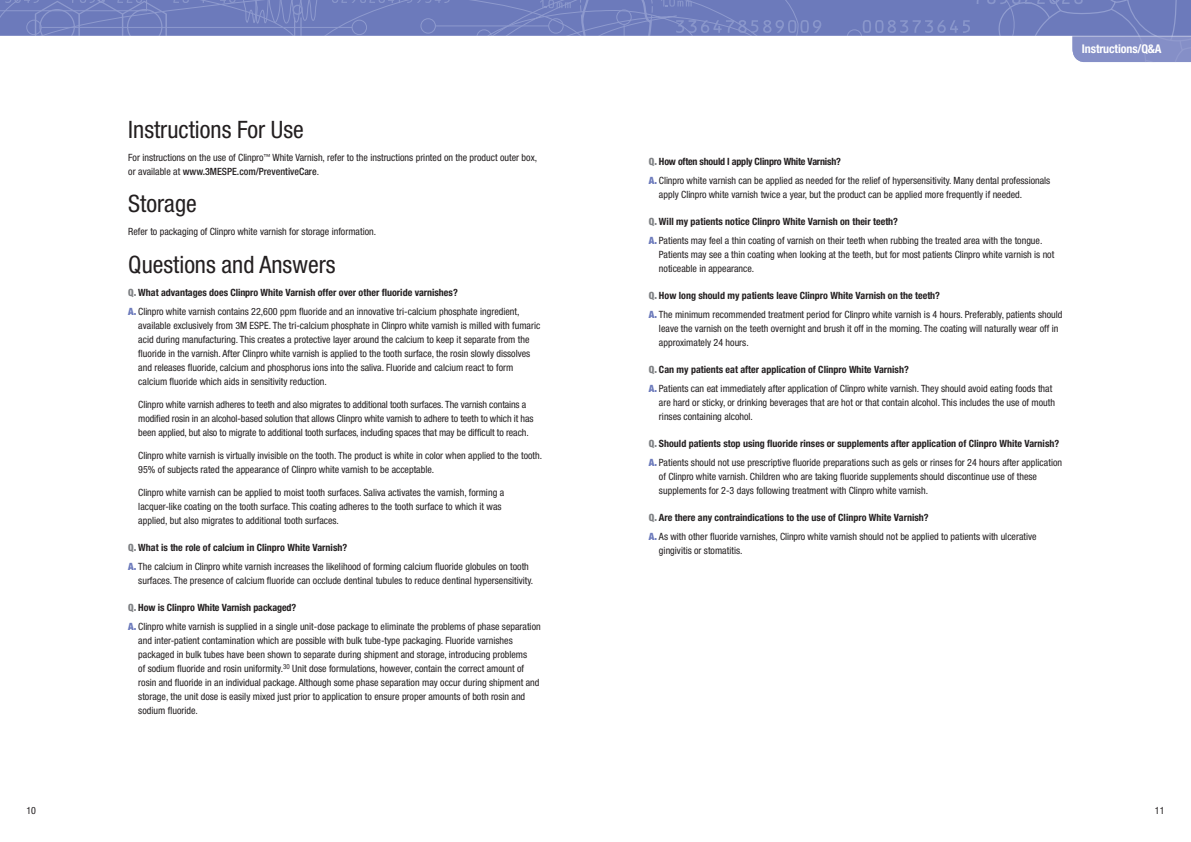
<style>
.page{position:relative;width:1191px;height:842px;background:#fff}
.page>*{position:absolute;margin:0;border:0;box-sizing:border-box;transform-origin:0 0}
.t1{font:condensed 24px "Helvetica Neue";color:#231f20}
.t2{font:700 condensed 12px "Helvetica Neue";letter-spacing:-.01em;color:#fff}
.t3{font:condensed 10px/14px "Helvetica Neue";color:#231f20}
.s1{font-weight:500}
.s2{font-weight:900;color:#808285}
.s3{font-weight:700}
.s4{font-weight:900;color:#6c7abb}
</style>
<div class="page">
<svg style="left:831px;top:0;width:31px;height:36px"></svg>
<svg style="left:0;top:0;width:831px;height:36px;background:#717ebd"></svg>
<svg style="left:862px;top:0;width:329px;height:62px"></svg>
<hr style="left:0;top:36px;width:1191px;height:1px;background:#fff">
<h1 class="t1" style="left:128px;top:115px;width:177px">Instructions For Use</h1>
<p class="t3" style="left:128px;top:150px;width:410px">For instructions on the use of Clinpro<sup>™</sup> White Varnish, refer to the instructions printed on the product outer box, or available at <span class="s1">www.3MESPE.com/PreventiveCare</span>.</p>
<h1 class="t1" style="left:128px;top:190px;width:70px">Storage</h1>
<p class="t3" style="left:128px;top:225px;width:249px">Refer to packaging of Clinpro white varnish for storage information.</p>
<h1 class="t1" style="left:128px;top:251px;width:209px">Questions and Answers</h1>
<p class="t3" style="left:128px;top:283px;width:393px;line-height:18.5px"><span class="s2">Q.</span> <span class="s3">What advantages does Clinpro White Varnish offer over other fluoride varnishes?<br></span><span class="s4">A.</span> Clinpro white varnish contains 22,600 ppm fluoride and an innovative tri-calcium phosphate ingredient,</p>
<p class="t3" style="left:138px;top:318px;width:403px">available exclusively from 3M ESPE. The tri-calcium phosphate in Clinpro white varnish is milled with fumaric acid during manufacturing. This creates a protective layer around the calcium to keep it separate from the fluoride in the varnish. After Clinpro white varnish is applied to the tooth surface, the rosin slowly dissolves and releases fluoride, calcium and phosphorus ions into the saliva. Fluoride and calcium react to form calcium fluoride which aids in sensitivity reduction.</p>
<p class="t3" style="left:138px;top:397px;width:397px">Clinpro white varnish adheres to teeth and also migrates to additional tooth surfaces. The varnish contains a modified rosin in an alcohol-based solution that allows Clinpro white varnish to adhere to teeth to which it has been applied, but also to migrate to additional tooth surfaces, including spaces that may be difficult to reach.</p>
<p class="t3" style="left:138px;top:448px;width:405px">Clinpro white varnish is virtually invisible on the tooth. The product is white in color when applied to the tooth.<br>95% of subjects rated the appearance of Clinpro white varnish to be acceptable.</p>
<p class="t3" style="left:138px;top:485px;width:367px">Clinpro white varnish can be applied to moist tooth surfaces. Saliva activates the varnish, forming a lacquer-like coating on the tooth surface. This coating adheres to the tooth surface to which it was applied, but also migrates to additional tooth surfaces.</p>
<p class="t3" style="left:128px;top:538px;width:402px;line-height:18.5px"><span class="s2">Q.</span> <span class="s3">What is the role of calcium in Clinpro White Varnish?<br></span><span class="s4">A.</span> The calcium in Clinpro white varnish increases the likelihood of forming calcium fluoride globules on tooth</p>
<p class="t3" style="left:138px;top:573px;width:396px">surfaces. The presence of calcium fluoride can occlude dentinal tubules to reduce dentinal hypersensitivity.</p>
<p class="t3" style="left:128px;top:598px;width:414px;line-height:18.5px"><span class="s2">Q.</span> <span class="s3">How is Clinpro White Varnish packaged?<br></span><span class="s4">A.</span> Clinpro white varnish is supplied in a single unit-dose package to eliminate the problems of phase separation</p>
<p class="t3" style="left:138px;top:633px;width:403px">and inter-patient contamination which are possible with bulk tube-type packaging. Fluoride varnishes packaged in bulk tubes have been shown to separate during shipment and storage, introducing problems<br>of sodium fluoride and rosin uniformity.<sup>30</sup> Unit dose formulations, however, contain the correct amount of rosin and fluoride in an individual package. Although some phase separation may occur during shipment and storage, the unit dose is easily mixed just prior to application to ensure proper amounts of both rosin and sodium fluoride.</p>
<p class="t2" style="left:1082px;top:42px;width:81px">Instructions/Q&amp;A</p>
<p class="t3" style="left:649px;top:152px;width:403px;line-height:18.5px"><span class="s2">Q.</span> <span class="s3">How often should I apply Clinpro White Varnish?<br></span><span class="s4">A.</span> Clinpro white varnish can be applied as needed for the relief of hypersensitivity. Many dental professionals</p>
<p class="t3" style="left:659px;top:187px;width:365px">apply Clinpro white varnish twice a year, but the product can be applied more frequently if needed.</p>
<p class="t3" style="left:649px;top:212px;width:395px;line-height:18.5px"><span class="s2">Q.</span> <span class="s3">Will my patients notice Clinpro White Varnish on their teeth?<br></span><span class="s4">A.</span> Patients may feel a thin coating of varnish on their teeth when rubbing the treated area with the tongue.</p>
<p class="t3" style="left:659px;top:247px;width:397px">Patients may see a thin coating when looking at the teeth, but for most patients Clinpro white varnish is not noticeable in appearance.</p>
<p class="t3" style="left:649px;top:286px;width:415px;line-height:18.5px"><span class="s2">Q.</span> <span class="s3">How long should my patients leave Clinpro White Varnish on the teeth?<br></span><span class="s4">A.</span> The minimum recommended treatment period for Clinpro white varnish is 4 hours. Preferably, patients should</p>
<p class="t3" style="left:659px;top:321px;width:401px">leave the varnish on the teeth overnight and brush it off in the morning. The coating will naturally wear off in approximately 24 hours.</p>
<p class="t3" style="left:649px;top:360px;width:405px;line-height:18.5px"><span class="s2">Q.</span> <span class="s3">Can my patients eat after application of Clinpro White Varnish?<br></span><span class="s4">A.</span> Patients can eat immediately after application of Clinpro white varnish. They should avoid eating foods that</p>
<p class="t3" style="left:659px;top:395px;width:397px">are hard or sticky, or drinking beverages that are hot or that contain alcohol. This includes the use of mouth rinses containing alcohol.</p>
<p class="t3" style="left:649px;top:434px;width:415px;line-height:18.5px"><span class="s2">Q.</span> <span class="s3">Should patients stop using fluoride rinses or supplements after application of Clinpro White Varnish?<br></span><span class="s4">A.</span> Patients should not use prescriptive fluoride preparations such as gels or rinses for 24 hours after application</p>
<p class="t3" style="left:659px;top:469px;width:379px">of Clinpro white varnish. Children who are taking fluoride supplements should discontinue use of these supplements for 2-3 days following treatment with Clinpro white varnish.</p>
<p class="t3" style="left:649px;top:508px;width:389px;line-height:18.5px"><span class="s2">Q.</span> <span class="s3">Are there any contraindications to the use of Clinpro White Varnish?<br></span><span class="s4">A.</span> As with other fluoride varnishes, Clinpro white varnish should not be applied to patients with ulcerative</p>
<p class="t3" style="left:659px;top:543px;width:85px">gingivitis or stomatitis.</p>
<p class="t3" style="left:26px;top:803px;width:11px">10</p>
<p class="t3" style="left:1155px;top:803px;width:11px">11</p>
</div>
